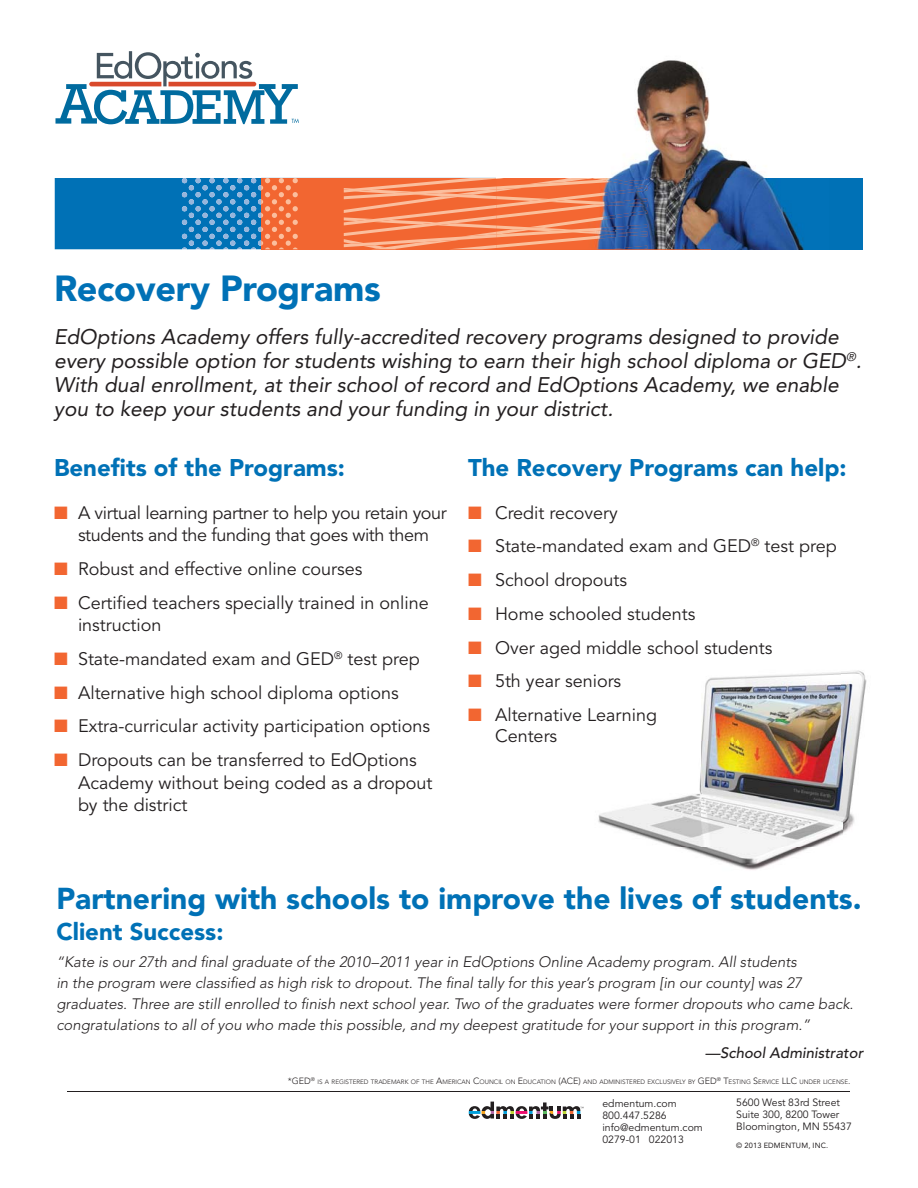
<style>
.page{position:relative;width:918px;height:1188px;background:#fff}
.page>*{position:absolute;margin:0;border:0;box-sizing:border-box;transform-origin:0 0}
.t1{font:900 36px "Avenir LT Std";letter-spacing:-.01em;color:#0071b6}
.t2{font:900 30px "Avenir LT Std";color:#0071b6}
.t3{font:900 24px "Avenir LT Std";color:#0071b6}
.t4{font:italic 21px/24px "Avenir LT Std";color:#231f20}
.t5{font:18px/22.5px "Avenir LT Std";color:#231f20}
.t6{font:18px/22.5px "Avenir LT Std";letter-spacing:-.02em;color:#231f20;text-align:center}
.t7{font:italic 300 15px/21px "Avenir LT Std";color:#231f20}
.t8{font:italic 500 15px "Avenir LT Std";color:#231f20}
.t9{font:10.5px/12px "Avenir LT Std";color:#231f20}
.t10{font:300 9px "Avenir LT Std";color:#231f20}
.t11{font:7.5px "Avenir LT Std";letter-spacing:.02em;color:#231f20}
.t12{font:300 6.3px "Avenir LT Std";color:#231f20}
.s1{color:#f26631}
.s2{font-size:9px}
</style>
<div class="page">
<svg style="left:56px;top:51px;width:243px;height:73px"></svg>
<div style="left:711px;top:178px;width:152px;height:71px;background:#0071b6"></div>
<img style="left:611px;top:60px;width:154px;height:118px">
<img style="left:504px;top:178px;width:207px;height:71px">
<img style="left:711px;top:178px;width:93px;height:71px">
<img style="left:504px;top:219px;width:143px;height:6px">
<img style="left:504px;top:208px;width:143px;height:11px">
<img style="left:504px;top:225px;width:143px;height:6px">
<img style="left:504px;top:231px;width:143px;height:17px">
<img style="left:611px;top:246px;width:36px;height:3px">
<img style="left:504px;top:178px;width:143px;height:30px">
<svg style="left:55px;top:178px;width:449px;height:71px;background:#8a7a7e"></svg>
<img style="left:592px;top:178px;width:55px;height:11px">
<hr style="left:68px;top:1091px;width:782px;height:1px;background:#231f20">
<svg style="left:469px;top:1102px;width:115px;height:17px"></svg>
<img style="left:598px;top:670px;width:269px;height:200px">
<h1 class="t1" style="left:54px;top:271px;width:328px">Recovery Programs</h1>
<p class="t4" style="left:54px;top:325px;width:809px">EdOptions Academy offers fully-accredited recovery programs designed to provide every possible option for students wishing to earn their high school diploma or GED<sup>®</sup>.<br>With dual enrollment, at their school of record and EdOptions Academy, we enable you to keep your students and your funding in your district.</p>
<h3 class="t3" style="left:54px;top:456px;width:292px">Benefits of the Programs:</h3>
<p class="t6" style="left:54px;top:502px;width:394px"><span class="s1">■</span> A virtual learning partner to help you retain your students and the funding that goes with them</p>
<p class="t5" style="left:54px;top:558px;width:310px"><span class="s1">■</span> Robust and effective online courses</p>
<p class="t5" style="left:78px;top:592px;width:352px;text-indent:-24px"><span class="s1">■</span> Certified teachers specially trained in online instruction</p>
<p class="t5" style="left:54px;top:648px;width:367px"><span class="s1">■</span> State-mandated exam and GED<sup>®</sup> test prep</p>
<p class="t5" style="left:54px;top:682px;width:346px"><span class="s1">■</span> Alternative high school diploma options</p>
<p class="t5" style="left:54px;top:716px;width:378px"><span class="s1">■</span> Extra-curricular activity participation options</p>
<p class="t5" style="left:78px;top:750px;width:356px;text-indent:-24px"><span class="s1">■</span> Dropouts can be transferred to EdOptions<br>Academy without being coded as a dropout by the district</p>
<h3 class="t3" style="left:468px;top:456px;width:380px">The Recovery Programs can help:</h3>
<p class="t5" style="left:468px;top:502px;width:151px"><span class="s1">■</span> Credit recovery</p>
<p class="t5" style="left:468px;top:536px;width:370px"><span class="s1">■</span> State-mandated exam and GED<sup>®</sup> test prep</p>
<p class="t5" style="left:468px;top:570px;width:161px"><span class="s1">■</span> School dropouts</p>
<p class="t5" style="left:468px;top:603px;width:229px"><span class="s1">■</span> Home schooled students</p>
<p class="t5" style="left:468px;top:637px;width:306px"><span class="s1">■</span> Over aged middle school students</p>
<p class="t5" style="left:468px;top:671px;width:155px"><span class="s1">■</span> 5th year seniors</p>
<p class="t5" style="left:495px;top:705px;width:164px;line-height:21px;text-indent:-27px"><span class="s1">■</span> Alternative Learning<br>Centers</p>
<h2 class="t2" style="left:56px;top:884px;width:807px">Partnering with schools to improve the lives of students.</h2>
<h3 class="t3" style="left:56px;top:920px;width:169px">Client Success:</h3>
<p class="t7" style="left:56px;top:952px;width:799px">“Kate is our 27th and final graduate of the 2010–2011 year in EdOptions Online Academy program. All students<br>in the program were classified as high risk to dropout. The final tally for this year’s program [in our county] was 27 graduates. Three are still enrolled to finish next school year. Two of the graduates were former dropouts who came back. congratulations to all of you who made this possible, and my deepest gratitude for your support in this program.”</p>
<p class="t8" style="left:705px;top:1046px;width:160px">—School Administrator</p>
<p class="t10" style="left:288px;top:1077px;width:29px">*GED<sup>®</sup></p>
<p class="t12" style="left:318px;top:1079px;width:534px">IS A REGISTERED TRADEMARK OF THE <span class="s2">A</span>MERICAN <span class="s2">C</span>OUNCIL ON <span class="s2">E</span>DUCATION <span class="s2">(ACE)</span> AND ADMINISTERED EXCLUSIVELY BY <span class="s2">GED</span><sup>®</sup> <span class="s2">T</span>ESTING <span class="s2">S</span>ERVICE <span class="s2">LLC</span> UNDER LICENSE<span class="s2">.</span></p>
<p class="t9" style="left:602px;top:1097px;width:102px">edmentum.com<br>800.447.5286 info@edmentum.com<br>0279-01 022013</p>
<p class="t9" style="left:736px;top:1097px;width:117px">5600 West 83rd Street<br>Suite 300, 8200 Tower<br>Bloomington, MN 55437</p>
<p class="t11" style="left:736px;top:1141px;width:94px">© 2013 EDMENTUM, INC.</p>
</div>
